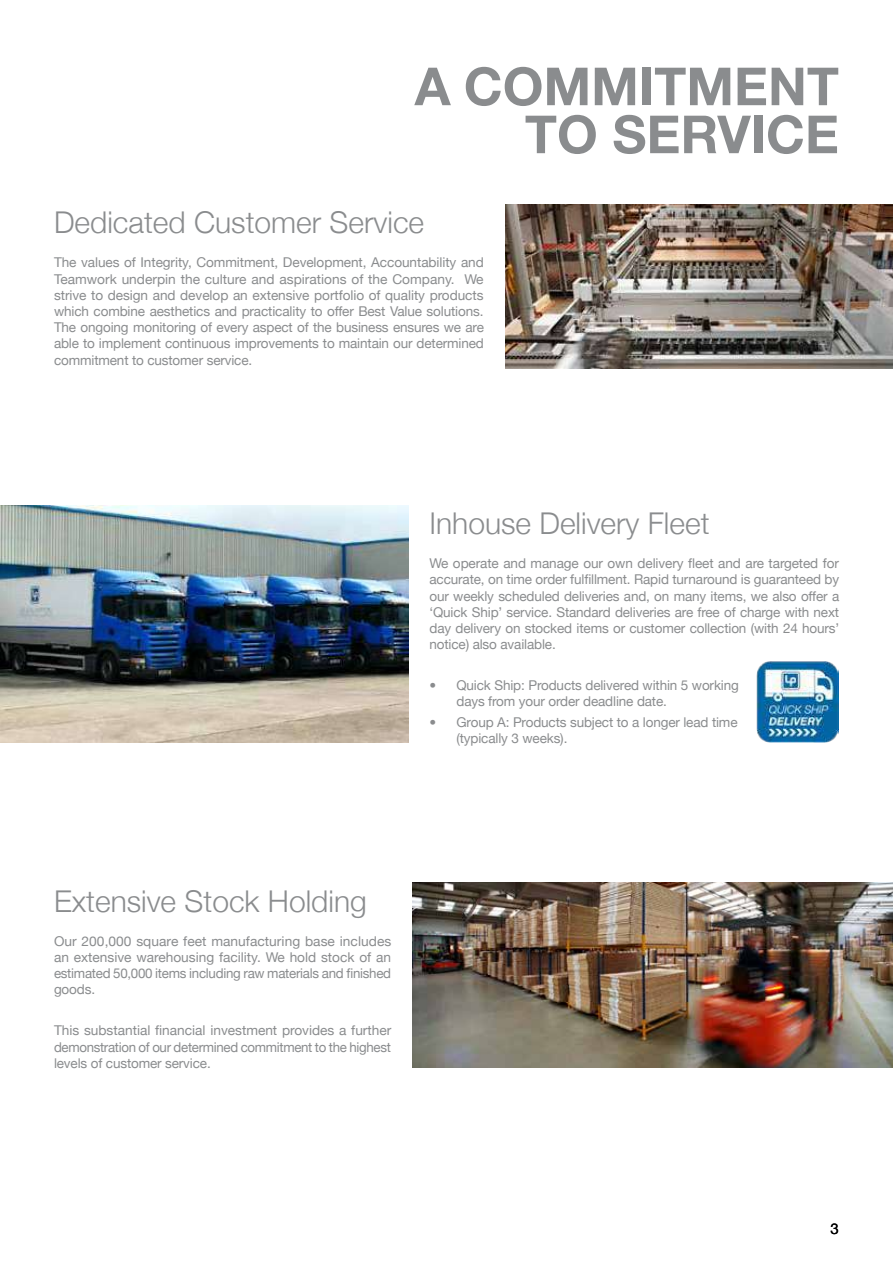
<style>
.page{position:relative;width:893px;height:1263px;background:#fff}
.page>*{position:absolute;margin:0;border:0;box-sizing:border-box;transform-origin:0 0}
.t1{font:700 52.5px/48px "Helvetica Neue";color:#8a8c8e;text-align:right}
.t2{font:300 30px "Helvetica Neue";color:#8a8c8e}
.t3{font:15px "Helvetica Neue";color:#000}
.t4{font:13.5px/16.2px "Helvetica Neue";letter-spacing:-.01em;color:#8a8c8e;text-align:justify}
</style>
<div class="page">
<img style="left:505px;top:204px;width:388px;height:165px">
<img style="left:0;top:505px;width:408px;height:238px">
<img style="left:412px;top:883px;width:481px;height:185px">
<img style="left:756px;top:661px;width:83px;height:82px">
<h1 class="t1" style="left:415px;top:61px;width:426px">A COMMITMENT<br>TO SERVICE</h1>
<h2 class="t2" style="left:54px;top:204px;width:372px">Dedicated Customer Service</h2>
<p class="t4" style="left:54px;top:254px;width:431px">The values of Integrity, Commitment, Development, Accountability and Teamwork underpin the culture and aspirations of the Company. We strive to design and develop an extensive portfolio of quality products which combine aesthetics and practicality to offer Best Value solutions.<br>The ongoing monitoring of every aspect of the business ensures we are able to implement continuous improvements to maintain our determined commitment to customer service.</p>
<h2 class="t2" style="left:429px;top:505px;width:282px">Inhouse Delivery Fleet</h2>
<p class="t4" style="left:429px;top:555px;width:411px">We operate and manage our own delivery fleet and are targeted for accurate, on time order fulfillment. Rapid turnaround is guaranteed by our weekly scheduled deliveries and, on many items, we also offer a ‘Quick Ship’ service. Standard deliveries are free of charge with next day delivery on stocked items or customer collection (with 24 hours’ notice) also available.</p>
<p class="t4" style="left:456px;top:677px;width:284px;text-indent:-27px">• Quick Ship: Products delivered within 5 working days from your order deadline date.</p>
<p class="t4" style="left:456px;top:714px;width:283px;text-indent:-27px">• Group A: Products subject to a longer lead time (typically 3 weeks).</p>
<h2 class="t2" style="left:54px;top:883px;width:314px">Extensive Stock Holding</h2>
<p class="t4" style="left:54px;top:933px;width:339px">Our 200,000 square feet manufacturing base includes an extensive warehousing facility. We hold stock of an estimated 50,000 items including raw materials and finished goods.</p>
<p class="t4" style="left:54px;top:1022px;width:339px">This substantial financial investment provides a further demonstration of our determined commitment to the highest levels of customer service.</p>
<p class="t3" style="left:831px;top:1219px;width:10px">3</p>
</div>
